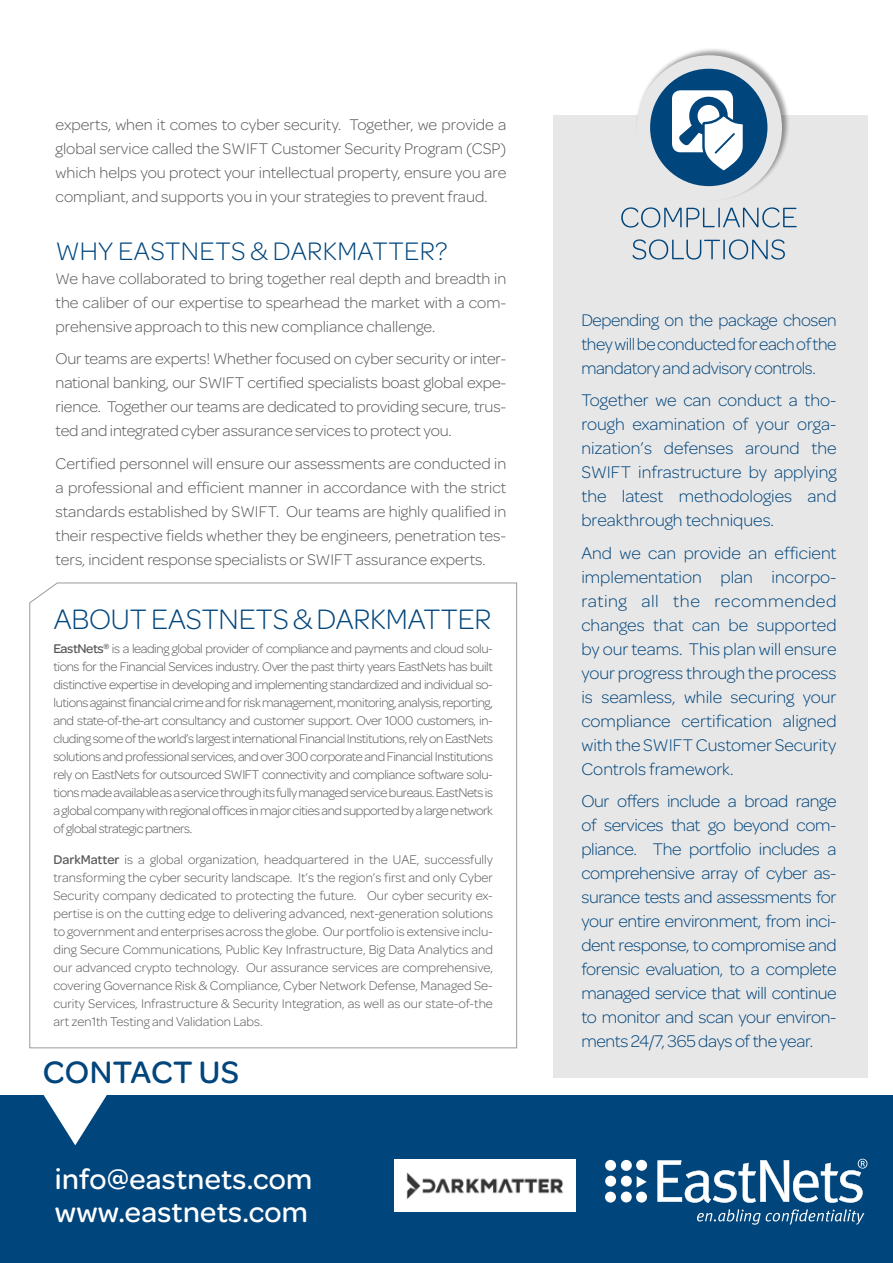
<style>
.page{position:relative;width:893px;height:1263px;background:#fff}
.page>*{position:absolute;margin:0;border:0;box-sizing:border-box;transform-origin:0 0}
.t1{font:500 33px "Omnes";letter-spacing:.015em;color:#00457c}
.t2{font:500 30px/33px "Omnes";letter-spacing:.01em;color:#fff}
.t3{font:300 30px "Omnes";letter-spacing:-.005em;color:#00457c}
.t4{font:300 27px "Omnes";letter-spacing:.015em;color:#00457c}
.t5{font:300 18px/24px "Omnes";letter-spacing:-.015em;color:#00457c;text-align:justify}
.t6{font:300 16.5px/24px "Omnes";color:#575756;text-align:justify}
.t7{font:300 13.5px/18px "Omnes";letter-spacing:-.025em;color:#575756;text-align:justify}
.s1{font-weight:500}
</style>
<div class="page">
<div style="left:553px;top:116px;width:314px;height:962px;background:#e8e7e7"></div>
<div style="left:636px;top:47px;width:154px;height:154px;background:#000;opacity:.4"></div>
<div style="left:637px;top:55px;width:145px;height:146px;background:#e8e7e7;border-radius:50%"></div>
<svg style="left:621px;top:207px;width:176px;height:21px"></svg>
<svg style="left:633px;top:239px;width:152px;height:21px"></svg>
<div style="left:650px;top:69px;width:117px;height:117px;background:#00457c;border-radius:50%"></div>
<div style="left:672px;top:90px;width:61px;height:62px;background:#fff;border-radius:8px"></div>
<svg style="left:678px;top:94px;width:68px;height:81px"></svg>
<div style="left:0;top:1096px;width:893px;height:167px;background:#00457c"></div>
<svg style="left:43px;top:1095px;width:64px;height:50px"></svg>
<div style="left:636px;top:1191px;width:11px;height:11px;background:#fff;border-radius:50%"></div>
<div style="left:636px;top:1160px;width:11px;height:11px;background:#fff;border-radius:50%"></div>
<div style="left:621px;top:1160px;width:11px;height:11px;background:#fff;border-radius:50%"></div>
<div style="left:621px;top:1191px;width:11px;height:11px;background:#fff;border-radius:50%"></div>
<div style="left:605px;top:1160px;width:11px;height:11px;background:#fff;border-radius:50%"></div>
<div style="left:605px;top:1191px;width:11px;height:11px;background:#fff;border-radius:50%"></div>
<div style="left:605px;top:1176px;width:11px;height:10px;background:#fff;border-radius:50%"></div>
<div style="left:621px;top:1176px;width:11px;height:10px;background:#fff;border-radius:50%"></div>
<svg style="left:637px;top:1176px;width:10px;height:11px"></svg>
<svg style="left:697px;top:1209px;width:167px;height:16px"></svg>
<svg style="left:657px;top:1159px;width:210px;height:44px"></svg>
<svg style="left:29px;top:582px;width:488px;height:466px"></svg>
<img style="left:394px;top:1160px;width:182px;height:52px">
<p class="t6" style="left:56px;top:113px;width:452px">experts, when it comes to cyber security. Together, we provide a global service called the SWIFT Customer Security Program (CSP) which helps you protect your intellectual property, ensure you are compliant, and supports you in your strategies to prevent fraud.</p>
<h3 class="t4" style="left:56px;top:236px;width:393px">WHY EASTNETS &amp; DARKMATTER?</h3>
<p class="t6" style="left:56px;top:266px;width:452px">We have collaborated to bring together real depth and breadth in the caliber of our expertise to spearhead the market with a com&shy;prehensive approach to this new compliance challenge.</p>
<p class="t6" style="left:56px;top:347px;width:452px">Our teams are experts! Whether focused on cyber security or inter&shy;national banking, our SWIFT certified specialists boast global expe&shy;rience. Together our teams are dedicated to providing secure, trus&shy;ted and integrated cyber assurance services to protect you.</p>
<p class="t6" style="left:56px;top:451px;width:452px">Certified personnel will ensure our assessments are conducted in a professional and efficient manner in accordance with the strict standards established by SWIFT. Our teams are highly qualified in their respective fields whether they be engineers, penetration tes&shy;ters, incident response specialists or SWIFT assurance experts.</p>
<h2 class="t3" style="left:54px;top:602px;width:439px">ABOUT EASTNETS &amp; DARKMATTER</h2>
<p class="t7" style="left:53px;top:640px;width:441px"><span class="s1">EastNets</span><sup>®</sup> is a leading global provider of compliance and payments and cloud solu&shy;tions for the Financial Services industry. Over the past thirty years EastNets has built distinctive expertise in developing and implementing standardized and individual so&shy;lutions against financial crime and for risk management, monitoring, analysis, reporting, and state-of-the-art consultancy and customer support. Over 1000 customers, in&shy;cluding some of the world’s largest international Financial Institutions, rely on EastNets solutions and professional services, and over 300 corporate and Financial Institutions rely on EastNets for outsourced SWIFT connectivity and compliance software solu&shy;tions made available as a service through its fully managed service bureaus. EastNets is a global company with regional offices in major cities and supported by a large network of global strategic partners.</p>
<p class="t7" style="left:53px;top:851px;width:441px"><span class="s1">DarkMatter</span> is a global organization, headquartered in the UAE, successfully transforming the cyber security landscape. It’s the region’s first and only Cyber Security company dedicated to protecting the future. Our cyber security ex&shy;pertise is on the cutting edge to delivering advanced, next-generation solutions to government and enterprises across the globe. Our portfolio is extensive inclu&shy;ding Secure Communications, Public Key Infrastructure, Big Data Analytics and our advanced crypto technology. Our assurance services are comprehensive, covering Governance Risk &amp; Compliance, Cyber Network Defense, Managed Se&shy;curity Services, Infrastructure &amp; Security Integration, as well as our state-of-the art zen1th Testing and Validation Labs.</p>
<h1 class="t1" style="left:43px;top:1054px;width:198px">CONTACT US</h1>
<h2 class="t2" style="left:55px;top:1163px;width:259px">info@eastnets.com www.eastnets.com</h2>
<h3 class="t5" style="left:581px;top:308px;width:257px">Depending on the package chosen they will be conducted for each of the mandatory and advisory controls.</h3>
<h3 class="t5" style="left:581px;top:388px;width:257px">Together we can conduct a tho&shy;rough examination of your orga&shy;nization’s defenses around the SWIFT infrastructure by applying the latest methodologies and breakthrough techniques.</h3>
<p class="t5" style="left:581px;top:541px;width:257px">And we can provide an efficient implementation plan incorpo&shy;rating all the recommended changes that can be supported by our teams. This plan will ensure your progress through the process is seamless, while securing your compliance certification aligned with the SWIFT Customer Security Controls framework.</p>
<p class="t5" style="left:581px;top:789px;width:257px">Our offers include a broad range of services that go beyond com&shy;pliance. The portfolio includes a comprehensive array of cyber as&shy;surance tests and assessments for your entire environment, from inci&shy;dent response, to compromise and forensic evaluation, to a complete managed service that will continue to monitor and scan your environ&shy;ments 24/7, 365 days of the year.</p>
</div>
